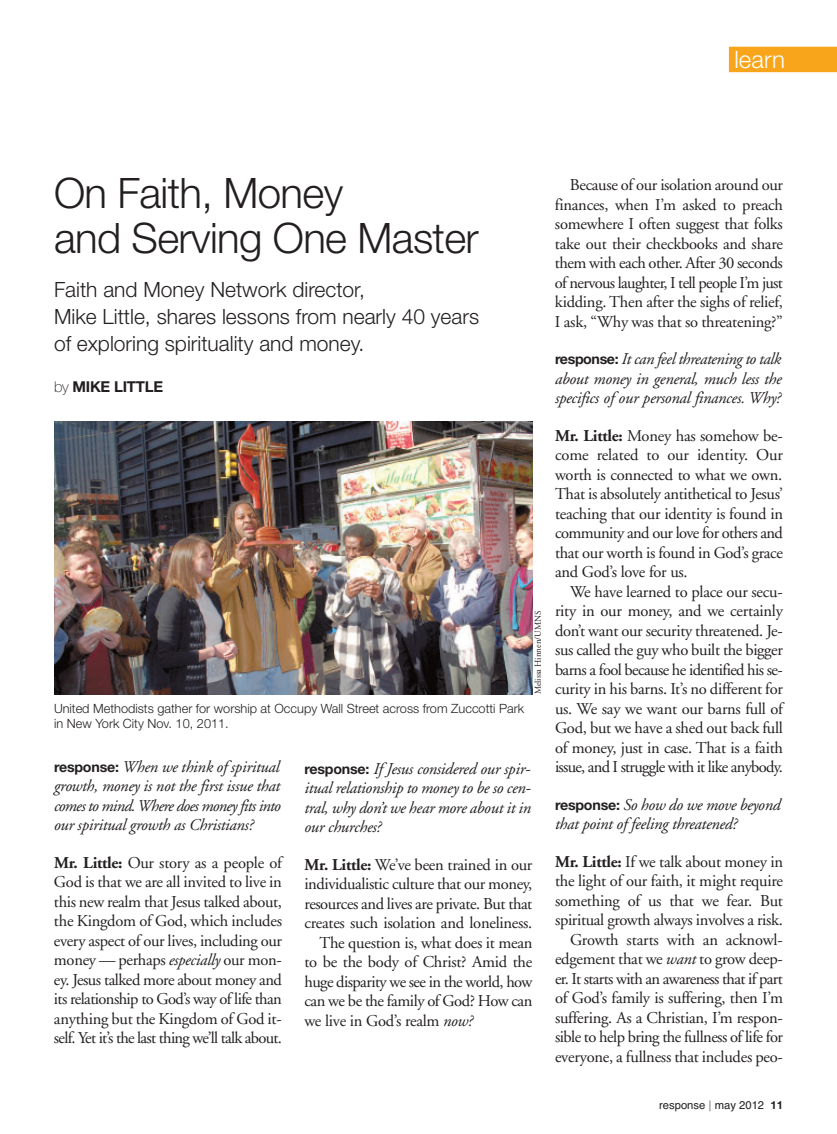
<style>
.page{position:relative;width:837px;height:1134px;background:#fff}
.page>*{position:absolute;margin:0;border:0;box-sizing:border-box;transform-origin:0 0}
.t1{font:300 42px/45px "Helvetica Neue";letter-spacing:-.015em;color:#231f20}
.t2{font:300 24px "Helvetica Neue";letter-spacing:.005em;color:#fff}
.t3{font:300 21px/27px "Helvetica Neue";color:#231f20}
.t4{font:16.5px/19.5px "Adobe Garamond";letter-spacing:-.015em;color:#231f20;text-align:justify}
.t5{font:italic 16.5px/19.5px "Adobe Garamond";letter-spacing:-.015em;color:#231f20;text-align:justify}
.t6{font:16.5px "Adobe Garamond";letter-spacing:-.035em;color:#231f20}
.t7{font:16.5px "Adobe Garamond";letter-spacing:-.045em;color:#231f20}
.t8{font:700 15px "Helvetica Neue";letter-spacing:-.015em;color:#231f20}
.t9{font:300 12.75px/15px "Helvetica Neue";color:#231f20}
.t10{font:11.25px "Helvetica";color:#231f20}
.t11{font:9px "Adobe Garamond";color:#231f20}
.s1{font-weight:100}
.s2{font-family:"Helvetica Neue";font-weight:700;font-style:normal;font-size:14.25px}
.s3{font-weight:700}
.s4{font-style:italic}
.s5{font-family:"Helvetica Neue";font-weight:100;font-size:14.25px}
.s6{font-family:"Helvetica Neue";font-weight:700}
</style>
<div class="page">
<div style="left:729px;top:47px;width:108px;height:25px;background:#f9a51b"></div>
<img style="left:54px;top:421px;width:479px;height:274px">
<p class="t2" style="left:734px;top:45px;width:52px">learn</p>
<p class="t1" style="left:54px;top:170px;width:426px">On Faith, Money<br>and Serving One Master</p>
<p class="t3" style="left:54px;top:276px;width:427px">Faith and Money Network director,<br>Mike Little, shares lessons from nearly 40 years of exploring spirituality and money.</p>
<p class="t8" style="left:54px;top:382px;width:111px"><span class="s1">by</span> MIKE LITTLE</p>
<p class="t9" style="left:54px;top:701px;width:472px">United Methodists gather for worship at Occupy Wall Street across from Zuccotti Park in New York City Nov. 10, 2011.</p>
<p class="t11" style="left:534px;top:694px;width:86px;rotate:-90deg">Melissa Hinnen/UMNS</p>
<p class="t5" style="left:54px;top:758px;width:228px"><span class="s2">response:</span> When we think of spiritual growth, money is not the first issue that comes to mind.Where does money fits into our spiritual growth as Christians?</p>
<p class="t4" style="left:54px;top:854px;width:230px"><span class="s3">Mr. Little:</span> Our story as a people of God is that we are all invited to live in this new realm that Jesus talked about, the Kingdom of God, which includes every aspect of our lives, including our money — perhaps <span class="s4">especially</span> our mon&shy;ey. Jesus talked more about money and its relationship to God’s way of life than anything but the Kingdom of God it&shy;self. Yet it’s the last thing we’ll talk about.</p>
<p class="t5" style="left:304px;top:760px;width:228px"><span class="s2">response:</span> If Jesus considered our spir&shy;itual relationship to money to be so cen&shy;tral, why don’t we hear more about it in our churches?</p>
<p class="t4" style="left:304px;top:856px;width:229px"><span class="s3">Mr. Little:</span> We’ve been trained in our</p>
<p class="t4" style="left:304px;top:876px;width:229px">individualistic culture that our money,</p>
<p class="t4" style="left:304px;top:895px;width:229px">resources and lives are private. But that</p>
<p class="t4" style="left:304px;top:915px;width:229px">creates such isolation and loneliness.</p>
<p class="t4" style="left:319px;top:934px;width:215px">The question is, what does it mean</p>
<p class="t4" style="left:304px;top:954px;width:229px">to be the body of Christ? Amid the</p>
<p class="t6" style="left:304px;top:975px;width:229px">huge disparity we see in the world, how</p>
<p class="t4" style="left:304px;top:993px;width:229px">can we be the family of God? How can</p>
<p class="t4" style="left:304px;top:1012px;width:170px">we live in God’s realm <span class="s4">now?</span></p>
<p class="t4" style="left:555px;top:177px;width:229px;text-indent:15px">Because of our isolation around our finances, when I’m asked to preach somewhere I often suggest that folks take out their checkbooks and share them with each other. After 30 seconds of nervous laughter, I tell people I’m just kidding. Then after the sighs of relief, I ask, “Why was that so threatening?”</p>
<p class="t5" style="left:555px;top:351px;width:228px"><span class="s2">response:</span> It can feel threatening to talk about money in general, much less the specifics of our personal finances. Why?</p>
<p class="t4" style="left:555px;top:427px;width:229px"><span class="s3">Mr. Little:</span> Money has somehow be-</p>
<p class="t4" style="left:555px;top:447px;width:229px">come related to our identity. Our</p>
<p class="t4" style="left:555px;top:466px;width:229px">worth is connected to what we own.</p>
<p class="t4" style="left:555px;top:486px;width:229px">That is absolutely antithetical to Jesus’</p>
<p class="t4" style="left:555px;top:505px;width:230px">teaching that our identity is found in</p>
<p class="t6" style="left:555px;top:527px;width:229px">community and our love for others and</p>
<p class="t4" style="left:555px;top:544px;width:229px">that our worth is found in God’s grace</p>
<p class="t4" style="left:555px;top:564px;width:134px">and God’s love for us.</p>
<p class="t4" style="left:570px;top:583px;width:214px">We have learned to place our secu-</p>
<p class="t4" style="left:555px;top:603px;width:229px">rity in our money, and we certainly</p>
<p class="t4" style="left:555px;top:622px;width:229px">don’t want our security threatened. Je-</p>
<p class="t4" style="left:555px;top:642px;width:229px">sus called the guy who built the bigger</p>
<p class="t6" style="left:555px;top:663px;width:229px">barns a fool because he identified his se-</p>
<p class="t4" style="left:555px;top:681px;width:229px">curity in his barns. It’s no different for</p>
<p class="t4" style="left:555px;top:700px;width:230px">us. We say we want our barns full of</p>
<p class="t4" style="left:555px;top:720px;width:229px">God, but we have a shed out back full</p>
<p class="t4" style="left:555px;top:739px;width:229px">of money, just in case. That is a faith</p>
<p class="t7" style="left:555px;top:761px;width:229px">issue, and I struggle with it like anybody.</p>
<p class="t5" style="left:555px;top:796px;width:227px"><span class="s2">response:</span> So how do we move beyond that point of feeling threatened?</p>
<p class="t4" style="left:555px;top:853px;width:230px;text-align:right"><span class="s3">Mr. Little:</span> If we talk about money in the light of our faith, it might require something of us that we fear. But spiritual growth always involves a risk.<br>Growth starts with an acknowl&shy;edgement that we <span class="s4">want</span> to grow deep&shy;er. It starts with an awareness that if part of God’s family is suffering, then I’m suffering. As a Christian, I’m respon&shy;sible to help bring the fullness of life for everyone, a fullness that includes peo-</p>
<p class="t10" style="left:659px;top:1099px;width:125px">response <span class="s5">|</span> may 2012 <span class="s6">11</span></p>
</div>
